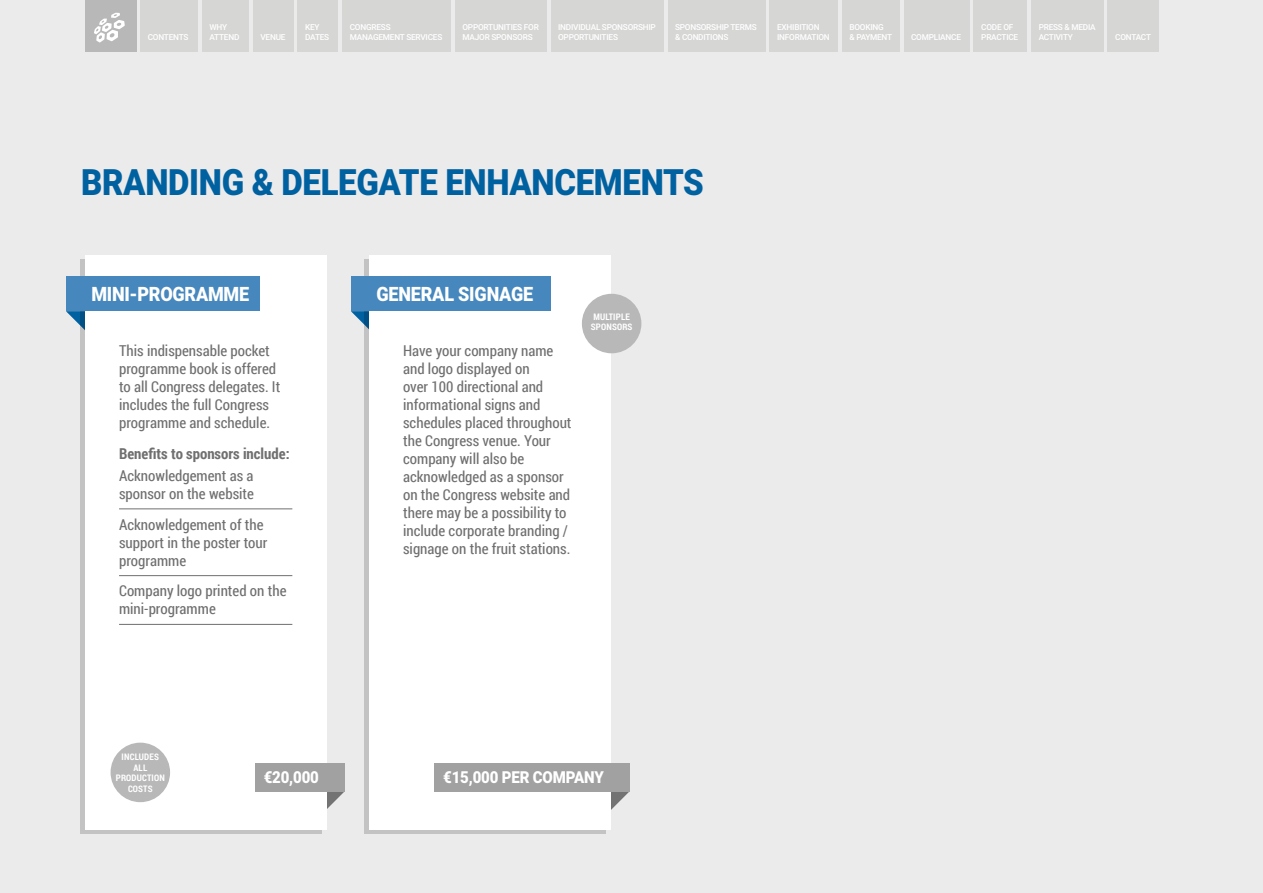
<style>
.page{position:relative;width:1263px;height:893px;background:#ebebeb}
.page>*{position:absolute;margin:0;border:0;box-sizing:border-box;transform-origin:0 0}
.t1{font:900 36.3px "Roboto";letter-spacing:-.01em;color:#0061a1;scale:.91 1}
.t2{font:900 19.8px "Roboto";letter-spacing:-.015em;color:#fff;scale:.91 1}
.t3{font:900 16.5px "Roboto";letter-spacing:-.01em;color:#fff;scale:.91 1}
.t4{font:15px/18px "Roboto Condensed";color:#706f6f}
.t5{font:700 15px "Roboto Condensed";color:#706f6f}
.t6{font:700 9px/10.5px "Roboto Condensed";letter-spacing:.02em;color:#fff;text-align:center}
.t7{font:500 8.25px/9.9px "Roboto";letter-spacing:-.025em;color:#fff}
</style>
<div class="page">
<svg style="left:351px;top:311px;width:14px;height:30px"></svg>
<svg style="left:66px;top:311px;width:15px;height:30px"></svg>
<svg style="left:365px;top:259px;width:241px;height:574px;background:#c4c5c6"></svg>
<svg style="left:81px;top:259px;width:241px;height:574px;background:#c4c5c6"></svg>
<div style="left:551px;top:0;width:112px;height:51px;background:#d6d6d5"></div>
<div style="left:668px;top:0;width:97px;height:51px;background:#d6d6d5"></div>
<div style="left:842px;top:0;width:57px;height:51px;background:#d6d6d5"></div>
<div style="left:904px;top:0;width:65px;height:51px;background:#d6d6d5"></div>
<div style="left:974px;top:0;width:53px;height:51px;background:#d6d6d5"></div>
<div style="left:1031px;top:0;width:72px;height:51px;background:#d6d6d5"></div>
<div style="left:1108px;top:0;width:51px;height:51px;background:#d6d6d5"></div>
<div style="left:140px;top:0;width:58px;height:51px;background:#d6d6d5"></div>
<div style="left:202px;top:0;width:47px;height:51px;background:#d6d6d5"></div>
<div style="left:253px;top:0;width:40px;height:51px;background:#d6d6d5"></div>
<div style="left:298px;top:0;width:40px;height:51px;background:#d6d6d5"></div>
<div style="left:342px;top:0;width:109px;height:51px;background:#d6d6d5"></div>
<div style="left:455px;top:0;width:91px;height:51px;background:#d6d6d5"></div>
<div style="left:770px;top:0;width:68px;height:51px;background:#d6d6d5"></div>
<div style="left:85px;top:0;width:51px;height:51px;background:#b9b8b8"></div>
<svg style="left:610px;top:791px;width:19px;height:22px"></svg>
<svg style="left:326px;top:791px;width:18px;height:22px"></svg>
<div style="left:369px;top:255px;width:241px;height:574px;background:#fff"></div>
<div style="left:85px;top:255px;width:241px;height:574px;background:#fff"></div>
<hr style="left:119px;top:508px;width:173px;height:1px;background:#706f6f">
<hr style="left:119px;top:575px;width:173px;height:1px;background:#706f6f">
<hr style="left:119px;top:624px;width:173px;height:1px;background:#706f6f">
<div style="left:434px;top:763px;width:195px;height:28px;background:#a2a1a1"></div>
<div style="left:255px;top:763px;width:89px;height:28px;background:#a2a1a1"></div>
<div style="left:351px;top:276px;width:200px;height:35px;background:#4687bd"></div>
<div style="left:66px;top:276px;width:194px;height:35px;background:#4687bd"></div>
<div style="left:111px;top:743px;width:59px;height:59px;background:#b9b8b8;border-radius:50%"></div>
<div style="left:582px;top:294px;width:59px;height:59px;background:#b9b8b8;border-radius:50%"></div>
<svg style="left:94px;top:13px;width:31px;height:30px"></svg>
<p class="t7" style="left:209px;top:22px;width:31px">WHY<br>ATTEND</p>
<p class="t7" style="left:260px;top:32px;width:27px">VENUE</p>
<p class="t7" style="left:305px;top:22px;width:26px">KEY<br>DATES</p>
<p class="t7" style="left:350px;top:22px;width:94px">CONGRESS<br>MANAGEMENT SERVICES</p>
<p class="t7" style="left:462px;top:22px;width:78px">OPPORTUNITIES FOR<br>MAJOR SPONSORS</p>
<p class="t7" style="left:777px;top:22px;width:54px">EXHIBITION<br>INFORMATION</p>
<p class="t7" style="left:558px;top:22px;width:99px">INDIVIDUAL SPONSORSHIP<br>OPPORTUNITIES</p>
<p class="t7" style="left:675px;top:22px;width:83px">SPONSORSHIP TERMS &amp; CONDITIONS</p>
<p class="t7" style="left:849px;top:22px;width:44px">BOOKING<br>&amp; PAYMENT</p>
<p class="t7" style="left:911px;top:32px;width:51px">COMPLIANCE</p>
<p class="t7" style="left:981px;top:22px;width:39px">CODE OF<br>PRACTICE</p>
<p class="t7" style="left:1039px;top:22px;width:59px">PRESS &amp; MEDIA</p>
<p class="t7" style="left:148px;top:32px;width:42px">CONTENTS</p>
<p class="t7" style="left:1039px;top:32px;width:36px">ACTIVITY</p>
<p class="t7" style="left:1115px;top:32px;width:37px">CONTACT</p>
<h1 class="t1" style="left:81px;top:156px;width:686px">BRANDING &amp; DELEGATE ENHANCEMENTS</h1>
<h2 class="t2" style="left:91px;top:280px;width:175px">MINI-PROGRAMME</h2>
<h2 class="t2" style="left:376px;top:280px;width:174px">GENERAL SIGNAGE</h2>
<p class="t4" style="left:119px;top:341px;width:163px">This indispensable pocket programme book is offered to all Congress delegates. It includes the full Congress programme and schedule.</p>
<p class="t5" style="left:119px;top:443px;width:172px">Benefits to sponsors include:</p>
<p class="t4" style="left:119px;top:466px;width:136px">Acknowledgement as a sponsor on the website</p>
<p class="t4" style="left:119px;top:515px;width:150px">Acknowledgement of the support in the poster tour programme</p>
<p class="t4" style="left:119px;top:582px;width:169px">Company logo printed on the mini-programme</p>
<p class="t4" style="left:403px;top:341px;width:170px">Have your company name and logo displayed on<br>over 100 directional and informational signs and schedules placed throughout the Congress venue. Your company will also be acknowledged as a sponsor on the Congress website and there may be a possibility to include corporate branding / signage on the fruit stations.</p>
<p class="t6" style="left:591px;top:311px;width:43px;text-align:left">MULTIPLE<br>SPONSORS</p>
<p class="t6" style="left:116px;top:751px;width:51px">INCLUDES<br>ALL<br>PRODUCTION<br>COSTS</p>
<p class="t3" style="left:264px;top:766px;width:62px">€20,000</p>
<p class="t3" style="left:443px;top:766px;width:178px">€15,000 PER COMPANY</p>
</div>
